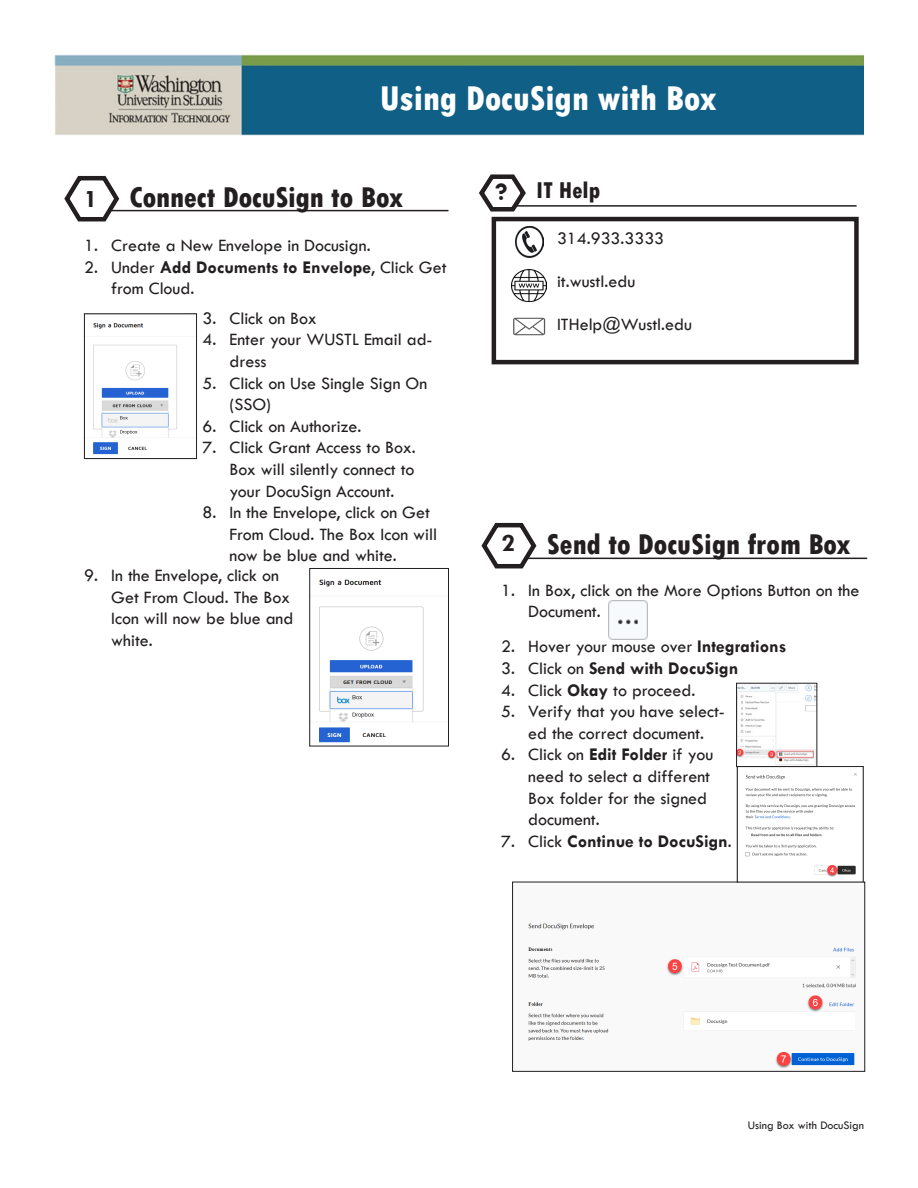
<style>
.page{position:relative;width:918px;height:1188px;background:#fff}
.page>*{position:absolute;margin:0;border:0;box-sizing:border-box;transform-origin:0 0}
.t1{font:800 condensed 36px "Tw Cen";color:#fff}
.t2{font:800 condensed 30px "Tw Cen";color:#231f20}
.t3{font:700 25.5px "Tw Cen";color:#231f20}
.t4{font:800 condensed 24px "Tw Cen";color:#231f20}
.t5{font:18px/21.6px "Tw Cen";color:#231f20}
.t6{font:700 18px "Tw Cen";color:#231f20}
.t7{font:12px "Tw Cen";color:#231f20}
.s1{font-weight:700}
.s2{font-weight:400}
</style>
<div class="page">
<img style="left:737px;top:54px;width:127px;height:82px">
<img style="left:54px;top:54px;width:683px;height:82px">
<svg style="left:64px;top:175px;width:58px;height:47px"></svg>
<svg style="left:481px;top:522px;width:58px;height:47px"></svg>
<hr style="left:110px;top:210px;width:338px;height:1px;background:#231f20">
<hr style="left:527px;top:558px;width:340px;height:1px;background:#231f20">
<img style="left:516px;top:226px;width:27px;height:32px">
<img style="left:513px;top:317px;width:33px;height:19px">
<img style="left:511px;top:270px;width:35px;height:31px">
<div style="left:492px;top:217px;width:367px;height:147px;border:4px solid #231f20"></div>
<svg style="left:479px;top:174px;width:47px;height:38px"></svg>
<hr style="left:516px;top:205px;width:341px;height:2px;background:#231f20">
<img style="left:93px;top:323px;width:84px;height:132px">
<div style="left:84px;top:314px;width:113px;height:145px;border:1px solid #231f20"></div>
<img style="left:319px;top:579px;width:105px;height:164px">
<div style="left:310px;top:568px;width:139px;height:178px;border:1px solid #231f20"></div>
<img style="left:609px;top:601px;width:39px;height:39px">
<img style="left:528px;top:923px;width:328px;height:146px">
<div style="left:512px;top:882px;width:353px;height:190px;border:1px solid #231f20"></div>
<img style="left:745px;top:773px;width:112px;height:104px">
<div style="left:737px;top:766px;width:126px;height:116px;border:1px solid #231f20"></div>
<img style="left:738px;top:685px;width:77px;height:80px">
<div style="left:736px;top:683px;width:81px;height:84px;border:1px solid #231f20"></div>
<p class="t1" style="left:380px;top:77px;width:338px">Using DocuSign with Box</p>
<p class="t3" style="left:84px;top:183px;width:15px">1</p>
<p class="t2" style="left:130px;top:180px;width:275px">Connect DocuSign to Box</p>
<p class="t5" style="left:84px;top:235px;width:288px">1. Create a New Envelope in Docusign.</p>
<p class="t5" style="left:111px;top:256px;width:337px;text-indent:-27px">2. Under <span class="s1">Add Documents to Envelope</span>, Click Get from Cloud.</p>
<p class="t5" style="left:203px;top:307px;width:116px">3. Click on Box</p>
<p class="t5" style="left:230px;top:329px;width:205px;text-indent:-27px">4. Enter your WUSTL Email ad&shy;dress</p>
<p class="t5" style="left:230px;top:372px;width:199px;text-indent:-27px">5. Click on Use Single Sign On (SSO)</p>
<p class="t5" style="left:203px;top:415px;width:160px">6. Click on Authorize.</p>
<p class="t5" style="left:230px;top:437px;width:188px;text-align:justify;text-indent:-27px">7. Click Grant Access to Box.<br>Box will silently connect to your DocuSign Account.</p>
<p class="t5" style="left:230px;top:502px;width:209px;text-indent:-27px">8. In the Envelope, click on Get<br>From Cloud. The Box Icon will now be blue and white.</p>
<p class="t5" style="left:111px;top:565px;width:184px;text-indent:-27px">9. In the Envelope, click on<br>Get From Cloud. The Box<br>Icon will now be blue and white.</p>
<p class="t3" style="left:495px;top:176px;width:14px">?</p>
<p class="t4" style="left:536px;top:176px;width:65px">IT Help</p>
<p class="t5" style="left:557px;top:227px;width:109px">314.933.3333</p>
<p class="t5" style="left:557px;top:270px;width:80px">it.wustl.edu</p>
<p class="t5" style="left:557px;top:313px;width:136px">ITHelp@Wustl.edu</p>
<p class="t3" style="left:501px;top:528px;width:15px">2</p>
<p class="t2" style="left:547px;top:527px;width:305px">Send to DocuSign from Box</p>
<p class="t5" style="left:528px;top:579px;width:333px;text-indent:-27px">1. In Box, click on the More Options Button on the<br>Document.</p>
<p class="t5" style="left:501px;top:636px;width:287px">2. Hover your mouse over <span class="s1">Integrations</span></p>
<p class="t6" style="left:501px;top:657px;width:238px"><span class="s2">3. Click on</span> Send with DocuSign</p>
<p class="t5" style="left:501px;top:679px;width:196px">4. Click <span class="s1">Okay</span> to proceed.</p>
<p class="t5" style="left:501px;top:701px;width:225px;text-align:center">5. Verify that you have select&shy;ed the correct document.</p>
<p class="t5" style="left:528px;top:744px;width:186px;text-indent:-27px">6. Click on <span class="s1">Edit Folder</span> if you need to select a different<br>Box folder for the signed document.</p>
<p class="t6" style="left:501px;top:830px;width:232px"><span class="s2">7. Click</span> Continue to DocuSign<span class="s2">.</span></p>
<p class="t7" style="left:748px;top:1118px;width:118px">Using Box with DocuSign</p>
</div>
